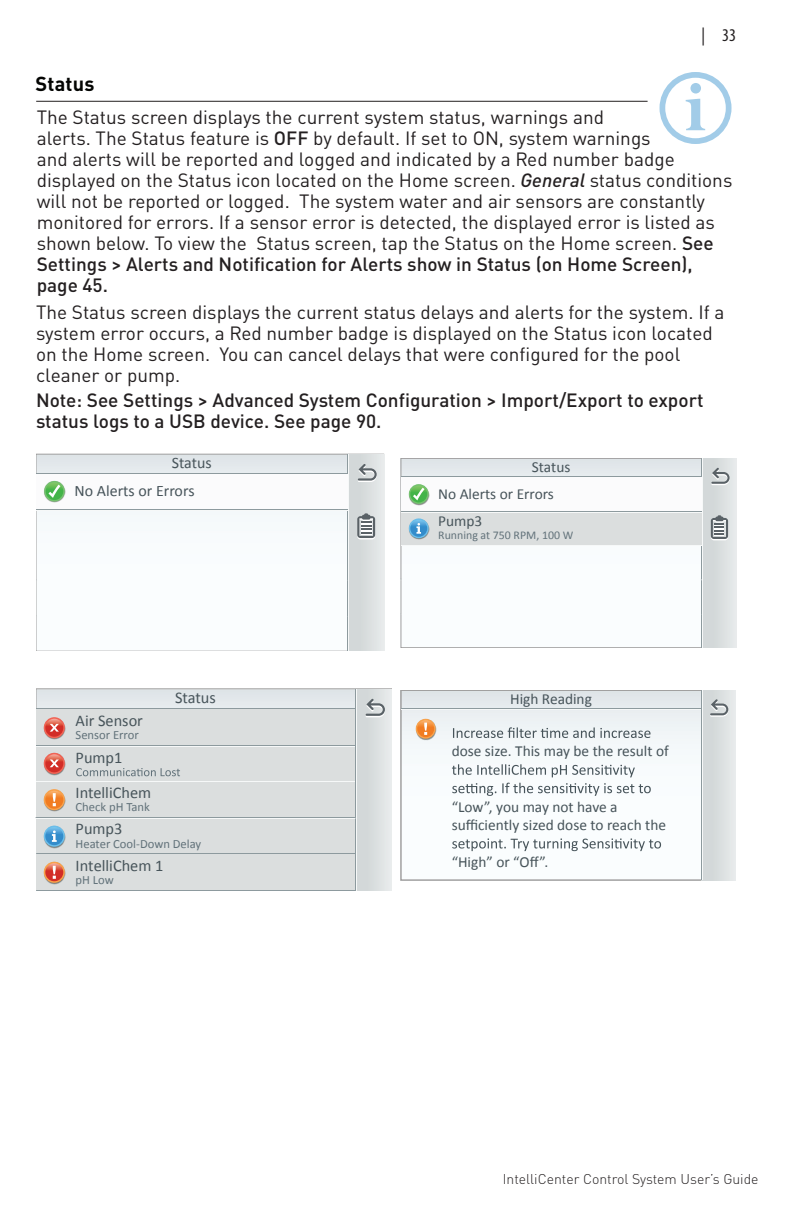
<style>
.page{position:relative;width:792px;height:1224px;background:#fff}
.page>*{position:absolute;margin:0;border:0;box-sizing:border-box;transform-origin:0 0}
.t1{font:700 20px "DIN Pro";letter-spacing:.01em;color:#040503}
.t2{font:19px/21px "DIN Pro";color:#231f20}
.t3{font:500 19px/21px "DIN Pro";color:#231f20}
.t4{font:condensed 18px "Myriad Pro";color:#231f20}
.t5{font:16.4px "Calibri";color:#47545a}
.t6{font:16px/28px "Calibri";color:#47545a}
.t7{font:15.4px/27.2px "Calibri";color:#47545a}
.t8{font:300 14px "DIN Pro";color:#231f20}
.t9{font:12.6px "Calibri";color:#62727a}
.t10{font:11.8px "Calibri";color:#62727a}
.s1{font-weight:500}
.s2{font-weight:500;font-style:italic}
</style>
<div class="page">
<hr style="left:36px;top:101px;width:612px;height:1px;background:#231f20">
<svg style="left:660px;top:72px;width:72px;height:72px"></svg>
<div style="left:401px;top:690px;width:335px;height:190px;background:linear-gradient(to bottom,#eaeff2,#fff)"></div>
<div style="left:401px;top:690px;width:335px;height:191px;border:1px solid #a09f9f"></div>
<hr style="left:401px;top:708px;width:300px;height:1px;background:#8d9a9e">
<hr style="left:401px;top:709px;width:300px;height:1px;background:#f6f8f8">
<div style="left:701px;top:690px;width:35px;height:190px;background:linear-gradient(to bottom,#dadfdf,#dadedf)"></div>
<hr style="left:701px;top:690px;width:1px;height:190px;background:#8d9a9e">
<hr style="left:702px;top:690px;width:1px;height:190px;background:#f6f8f8">
<svg style="left:710px;top:699px;width:18px;height:18px"></svg>
<img style="left:415px;top:719px;width:21px;height:21px">
<svg style="left:417px;top:720px;width:18px;height:18px"></svg>
<div style="left:416px;top:719px;width:20px;height:20px;border:1px solid #f9a24b;border-radius:50%"></div>
<svg style="left:424px;top:723px;width:3px;height:12px"></svg>
<svg style="left:453px;top:727px;width:198px;height:11px"></svg>
<svg style="left:452px;top:764px;width:183px;height:13px"></svg>
<svg style="left:452px;top:783px;width:199px;height:13px"></svg>
<svg style="left:452px;top:838px;width:209px;height:13px"></svg>
<svg style="left:38px;top:456px;width:309px;height:59px"></svg>
<div style="left:36px;top:454px;width:348px;height:197px;border:1px solid #a09f9f"></div>
<div style="left:348px;top:455px;width:37px;height:196px;background:linear-gradient(to bottom,#dbdfe0,#dadedf)"></div>
<svg style="left:358px;top:464px;width:19px;height:18px"></svg>
<hr style="left:36px;top:473px;width:311px;height:1px;background:#8d9a9e">
<hr style="left:347px;top:454px;width:1px;height:197px;background:#8d9a9e">
<hr style="left:348px;top:454px;width:1px;height:197px;background:#f6f8f8">
<div style="left:36px;top:474px;width:311px;height:36px;background:#fbfbfc"></div>
<hr style="left:36px;top:509px;width:311px;height:1px;background:#8d9a9e">
<hr style="left:36px;top:510px;width:311px;height:1px;background:#f6f8f8">
<img style="left:44px;top:481px;width:21px;height:22px">
<svg style="left:45px;top:482px;width:19px;height:19px"></svg>
<div style="left:44px;top:481px;width:21px;height:21px;border:2px solid #74c26e;border-radius:50%"></div>
<svg style="left:48px;top:485px;width:12px;height:13px"></svg>
<svg style="left:357px;top:513px;width:18px;height:26px"></svg>
<svg style="left:403px;top:460px;width:298px;height:120px"></svg>
<div style="left:401px;top:458px;width:335px;height:190px;border:1px solid #a09f9f"></div>
<div style="left:702px;top:459px;width:34px;height:189px;background:linear-gradient(to right,#ced3d4,#e4e8e8)"></div>
<svg style="left:711px;top:468px;width:19px;height:17px"></svg>
<hr style="left:401px;top:476px;width:300px;height:1px;background:#8d9a9e">
<hr style="left:401px;top:477px;width:300px;height:1px;background:#f6f8f8">
<hr style="left:701px;top:458px;width:1px;height:190px;background:#8d9a9e">
<hr style="left:702px;top:458px;width:1px;height:190px;background:#f6f8f8">
<div style="left:401px;top:478px;width:300px;height:34px;background:#fbfbfc"></div>
<div style="left:401px;top:511px;width:300px;height:34px;background:#dbdede"></div>
<hr style="left:401px;top:511px;width:300px;height:1px;background:#8d9a9e">
<hr style="left:401px;top:512px;width:300px;height:1px;background:#f6f8f8">
<hr style="left:401px;top:545px;width:300px;height:1px;background:#f6f8f8">
<img style="left:408px;top:484px;width:21px;height:21px">
<svg style="left:410px;top:485px;width:18px;height:18px"></svg>
<div style="left:409px;top:484px;width:20px;height:20px;border:1px solid #74c26e;border-radius:50%"></div>
<svg style="left:413px;top:488px;width:12px;height:12px"></svg>
<svg style="left:711px;top:515px;width:17px;height:25px"></svg>
<img style="left:408px;top:520px;width:21px;height:20px">
<svg style="left:410px;top:519px;width:18px;height:19px"></svg>
<div style="left:409px;top:518px;width:20px;height:20px;border:1px solid #6bbeea;border-radius:50%"></div>
<svg style="left:417px;top:523px;width:4px;height:11px"></svg>
<div style="left:36px;top:689px;width:319px;height:19px;background:#e2e7eb"></div>
<div style="left:36px;top:818px;width:319px;height:36px;background:#dbdede"></div>
<div style="left:36px;top:781px;width:319px;height:36px;background:#dbdede"></div>
<hr style="left:36px;top:817px;width:319px;height:1px;background:#8d9a9e">
<hr style="left:36px;top:818px;width:319px;height:1px;background:#f6f8f8">
<div style="left:356px;top:689px;width:35px;height:201px;background:linear-gradient(to bottom,#dadedf,#dadedf)"></div>
<svg style="left:366px;top:699px;width:19px;height:18px"></svg>
<hr style="left:36px;top:708px;width:319px;height:1px;background:#8d9a9e">
<hr style="left:36px;top:709px;width:319px;height:1px;background:#f6f8f8">
<hr style="left:355px;top:689px;width:1px;height:201px;background:#8d9a9e">
<hr style="left:356px;top:689px;width:1px;height:201px;background:#f6f8f8">
<div style="left:36px;top:710px;width:319px;height:36px;background:#dbdede"></div>
<div style="left:36px;top:745px;width:319px;height:37px;background:#dbdede"></div>
<hr style="left:36px;top:781px;width:319px;height:1px;background:#8d9a9e">
<hr style="left:36px;top:745px;width:319px;height:1px;background:#8d9a9e">
<hr style="left:36px;top:746px;width:319px;height:1px;background:#f6f8f8">
<hr style="left:36px;top:782px;width:319px;height:1px;background:#f6f8f8">
<img style="left:43px;top:717px;width:23px;height:23px">
<svg style="left:45px;top:718px;width:19px;height:20px"></svg>
<div style="left:44px;top:717px;width:21px;height:21px;border:2px solid #f16354;border-radius:50%"></div>
<svg style="left:50px;top:724px;width:9px;height:8px"></svg>
<img style="left:43px;top:826px;width:23px;height:22px">
<svg style="left:45px;top:826px;width:19px;height:20px"></svg>
<div style="left:44px;top:826px;width:21px;height:21px;border:2px solid #6bbeea;border-radius:50%"></div>
<svg style="left:52px;top:830px;width:5px;height:12px"></svg>
<img style="left:43px;top:789px;width:23px;height:23px">
<svg style="left:45px;top:790px;width:19px;height:19px"></svg>
<div style="left:44px;top:789px;width:21px;height:21px;border:2px solid #f9a24b;border-radius:50%"></div>
<svg style="left:53px;top:793px;width:3px;height:13px"></svg>
<svg style="left:76px;top:768px;width:104px;height:8px"></svg>
<img style="left:43px;top:753px;width:23px;height:22px">
<svg style="left:45px;top:754px;width:19px;height:19px"></svg>
<div style="left:44px;top:753px;width:21px;height:21px;border:2px solid #f16354;border-radius:50%"></div>
<svg style="left:50px;top:760px;width:9px;height:7px"></svg>
<div style="left:36px;top:854px;width:319px;height:36px;background:#dbdede"></div>
<hr style="left:36px;top:890px;width:319px;height:1px;background:#8d9a9e">
<img style="left:43px;top:862px;width:23px;height:22px">
<svg style="left:45px;top:863px;width:19px;height:19px"></svg>
<div style="left:44px;top:862px;width:21px;height:21px;border:2px solid #f9a24b;border-radius:50%"></div>
<svg style="left:53px;top:866px;width:3px;height:13px"></svg>
<p class="t4" style="left:702px;top:24px;width:36px">| 33</p>
<p class="t1" style="left:36px;top:67px;width:60px">Status</p>
<p class="t2" style="left:37px;top:105px;width:697px">The Status screen displays the current system status, warnings and<br>alerts. The Status feature is <span class="s1">OFF</span> by default. If set to ON, system warnings<br>and alerts will be reported and logged and indicated by a Red number badge displayed on the Status icon located on the Home screen. <span class="s2">General</span> status conditions will not be reported or logged. The system water and air sensors are constantly monitored for errors. If a sensor error is detected, the displayed error is listed as shown below. To view the Status screen, tap the Status on the Home screen. <span class="s1">See Settings &gt; Alerts and Notification for Alerts show in Status (on Home Screen), page 45.</span></p>
<p class="t2" style="left:36px;top:300px;width:690px">The Status screen displays the current status delays and alerts for the system. If a system error occurs, a Red number badge is displayed on the Status icon located on the Home screen. You can cancel delays that were configured for the pool cleaner or pump.</p>
<p class="t3" style="left:36px;top:387px;width:669px">Note: See Settings &gt; Advanced System Configuration &gt; Import/Export to export status logs to a USB device. See page 90.</p>
<p class="t6" style="left:75px;top:449px;width:139px;text-indent:97px">Status<br>No Alerts or Errors</p>
<p class="t7" style="left:438px;top:453px;width:134px;text-indent:94px">Status<br>No Alerts or Errors<br>Pump3</p>
<p class="t10" style="left:438px;top:528px;width:137px">Running at 750 RPM, 100 W</p>
<p class="t5" style="left:76px;top:710px;width:69px">Air Sensor</p>
<p class="t9" style="left:76px;top:727px;width:65px">Sensor Error</p>
<p class="t5" style="left:76px;top:747px;width:48px">Pump1</p>
<p class="t5" style="left:175px;top:687px;width:42px">Status</p>
<p class="t5" style="left:76px;top:782px;width:77px">IntelliChem</p>
<p class="t9" style="left:76px;top:799px;width:76px">Check pH Tank</p>
<p class="t5" style="left:76px;top:818px;width:48px">Pump3</p>
<p class="t9" style="left:76px;top:835px;width:127px">Heater Cool-Down Delay</p>
<p class="t5" style="left:76px;top:855px;width:89px">IntelliChem 1</p>
<p class="t9" style="left:76px;top:872px;width:40px">pH Low</p>
<p class="t7" style="left:510px;top:685px;width:83px">High Reading</p>
<p class="t7" style="left:452px;top:738px;width:219px">dose size. This may be the result of</p>
<p class="t7" style="left:452px;top:797px;width:216px;line-height:18.4px">“Low”, you may not have a sufficiently sized dose to reach the</p>
<p class="t7" style="left:452px;top:848px;width:98px">“High” or “Off”.</p>
<p class="t8" style="left:503px;top:1168px;width:257px">IntelliCenter Control System User’s Guide</p>
</div>
